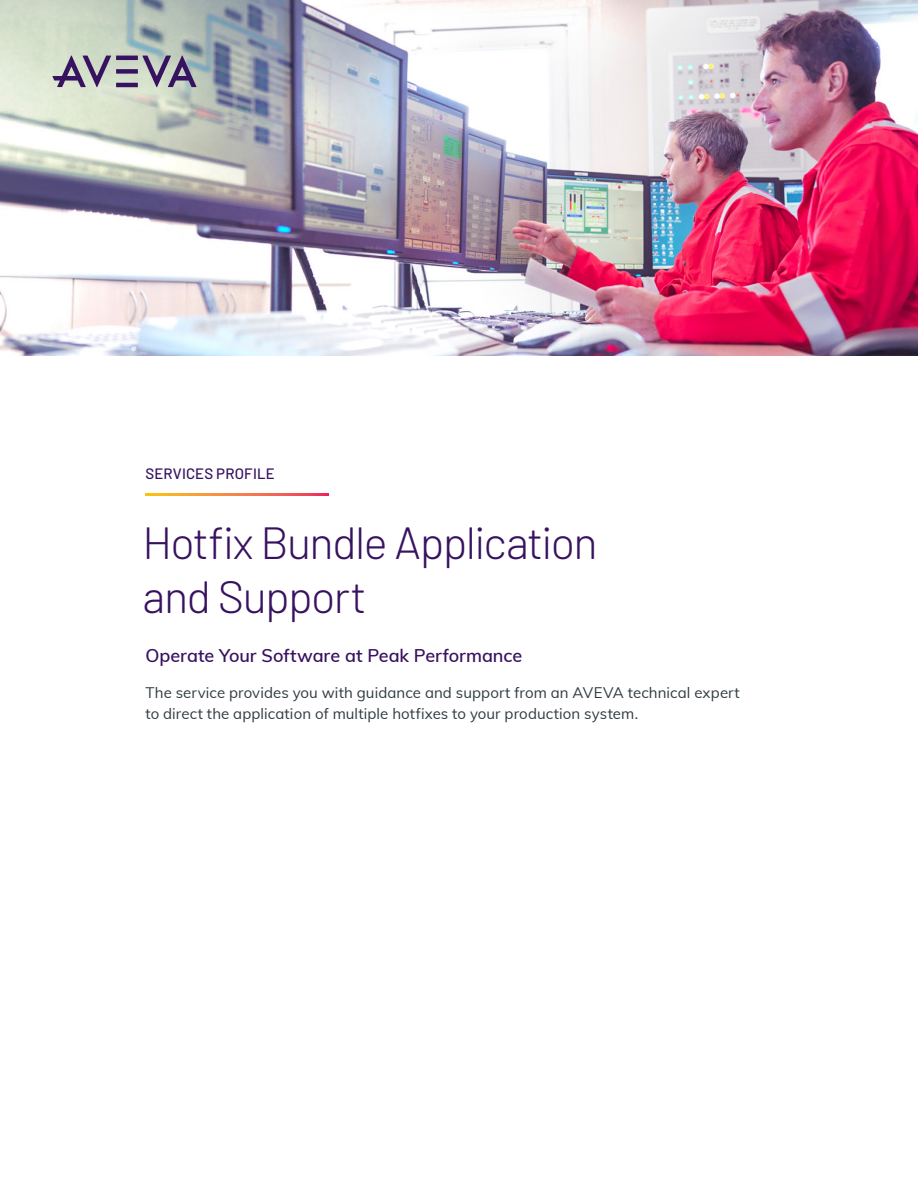
<style>
.page{position:relative;width:918px;height:1188px;background:#fff}
.page>*{position:absolute;margin:0;border:0;box-sizing:border-box;transform-origin:0 0}
.H1_Doc_Title{font:300 45px/54px "Barlow";letter-spacing:-.035em;color:#371260}
.S1_Subheadlines{font:600 18px "Muli";letter-spacing:-.005em;color:#371260}
.Body_Copy{font:15px/21px "Muli";letter-spacing:.005em;color:#2f3b41}
.t1{font:500 15px "Barlow";letter-spacing:.01em;color:#371260}
</style>
<div class="page">
<img style="left:0;top:0;width:918px;height:355px">
<hr style="left:116px;top:83px;width:22px;height:4px;background:#371260">
<div style="left:116px;top:69px;width:22px;height:5px;background:#371260"></div>
<hr style="left:116px;top:56px;width:22px;height:4px;background:#371260">
<svg style="left:52px;top:55px;width:59px;height:32px;background:#a09ca7"></svg>
<svg style="left:142px;top:55px;width:55px;height:32px;background:#9491a1"></svg>
<svg style="left:146px;top:494px;width:182px;height:1px"></svg>
<p class="t1" style="left:146px;top:464px;width:131px">SERVICES PROFILE</p>
<p class="H1_Doc_Title" style="left:142px;top:515px;width:457px">Hotfix Bundle Application and Support</p>
<p class="S1_Subheadlines" style="left:146px;top:642px;width:378px">Operate Your Software at Peak Performance</p>
<p class="Body_Copy" style="left:146px;top:681px;width:596px">The service provides you with guidance and support from an AVEVA technical expert to direct the application of multiple hotfixes to your production system.</p>
</div>
